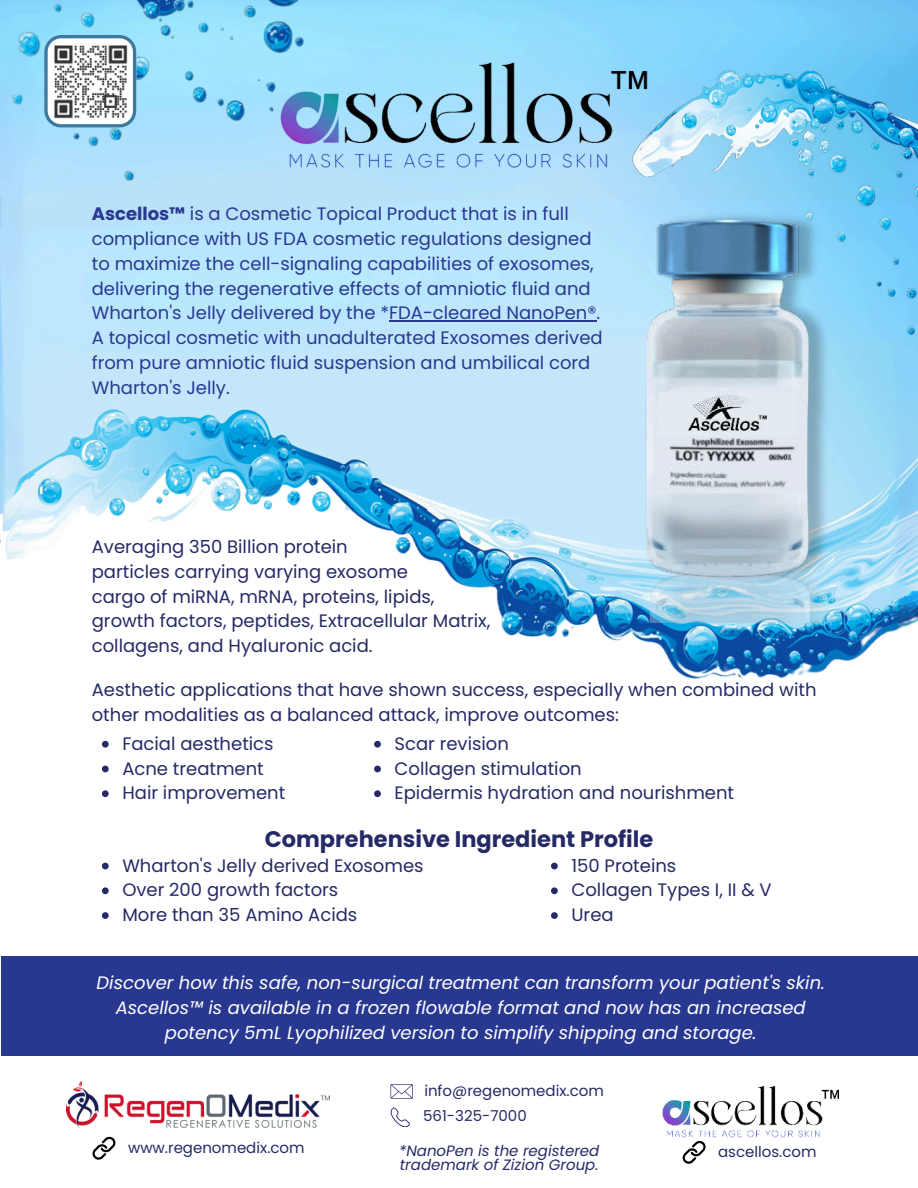
<style>
.page{position:relative;width:918px;height:1188px;background:#fff}
.page>*{position:absolute;margin:0;border:0;box-sizing:border-box;transform-origin:0 0}
.t1{font:700 22.5px "Poppins";color:#252a66}
.t2{font:18px/24.8px "Poppins";color:#252a66}
.t3{font:18px/24.8px "Poppins";color:#283890}
.t4{font:italic 18px/24.8px "Poppins";color:#fff;text-align:center}
.t5{font:15px/25.7px "Poppins";color:#252a66}
.t6{font:italic 15px/14.7px "Poppins";color:#252a66}
.s1{font-weight:700}
</style>
<div class="page">
<div style="left:1px;top:956px;width:917px;height:100px;background:#283890"></div>
<svg style="left:390px;top:1084px;width:23px;height:15px"></svg>
<svg style="left:391px;top:1107px;width:19px;height:20px"></svg>
<img style="left:0;top:473px;width:918px;height:206px">
<img style="left:461px;top:0;width:457px;height:570px">
<img style="left:27px;top:307px;width:318px;height:166px">
<img style="left:0;top:307px;width:27px;height:207px">
<img style="left:345px;top:307px;width:131px;height:202px">
<img style="left:550px;top:54px;width:46px;height:122px">
<img style="left:67px;top:1082px;width:263px;height:46px">
<svg style="left:92px;top:1136px;width:24px;height:24px"></svg>
<img style="left:662px;top:1085px;width:177px;height:53px">
<svg style="left:682px;top:1140px;width:24px;height:24px"></svg>
<img style="left:612px;top:552px;width:19px;height:70px">
<img style="left:631px;top:341px;width:225px;height:308px">
<div style="left:658px;top:393px;width:138px;height:43px;background:#e3eaf0"></div>
<img style="left:686px;top:392px;width:83px;height:39px">
<img style="left:0;top:0;width:550px;height:307px">
<svg style="left:44px;top:35px;width:92px;height:92px"></svg>
<img style="left:52px;top:43px;width:77px;height:77px">
<hr style="left:389px;top:320px;width:208px;height:2px;background:#283890">
<img style="left:596px;top:0;width:322px;height:341px">
<svg style="left:102px;top:863px;width:7px;height:6px"></svg>
<svg style="left:102px;top:887px;width:7px;height:7px"></svg>
<svg style="left:102px;top:912px;width:7px;height:7px"></svg>
<svg style="left:551px;top:863px;width:7px;height:6px"></svg>
<svg style="left:551px;top:887px;width:7px;height:7px"></svg>
<svg style="left:551px;top:912px;width:7px;height:7px"></svg>
<svg style="left:102px;top:741px;width:7px;height:7px"></svg>
<svg style="left:102px;top:766px;width:7px;height:6px"></svg>
<svg style="left:102px;top:790px;width:7px;height:7px"></svg>
<svg style="left:374px;top:741px;width:7px;height:7px"></svg>
<svg style="left:374px;top:766px;width:7px;height:6px"></svg>
<svg style="left:374px;top:790px;width:7px;height:7px"></svg>
<p class="t3" style="left:92px;top:202px;width:512px"><span class="s1">Ascellos™</span> is a Cosmetic Topical Product that is in full compliance with US FDA cosmetic regulations designed to maximize the cell-signaling capabilities of exosomes, delivering the regenerative effects of amniotic fluid and Wharton's Jelly delivered by the *FDA-cleared NanoPen®.<br>A topical cosmetic with unadulterated Exosomes derived from pure amniotic fluid suspension and umbilical cord Wharton's Jelly.</p>
<p class="t2" style="left:92px;top:535px;width:400px">Averaging 350 Billion protein<br>particles carrying varying exosome<br>cargo of miRNA, mRNA, proteins, lipids, growth factors, peptides, Extracellular Matrix, collagens, and Hyaluronic acid.</p>
<p class="t2" style="left:92px;top:677px;width:726px">Aesthetic applications that have shown success, especially when combined with other modalities as a balanced attack, improve outcomes:</p>
<p class="t2" style="left:122px;top:731px;width:164px">Facial aesthetics<br>Acne treatment<br>Hair improvement</p>
<p class="t2" style="left:395px;top:731px;width:341px">Scar revision<br>Collagen stimulation<br>Epidermis hydration and nourishment</p>
<p class="t1" style="left:265px;top:826px;width:390px">Comprehensive Ingredient Profile</p>
<p class="t2" style="left:122px;top:853px;width:303px">Wharton's Jelly derived Exosomes<br>Over 200 growth factors<br>More than 35 Amino Acids</p>
<p class="t2" style="left:571px;top:853px;width:202px">150 Proteins<br>Collagen Types I, II &amp; V<br>Urea</p>
<p class="t4" style="left:97px;top:971px;width:730px">Discover how this safe, non-surgical treatment can transform your patient's skin.<br>Ascellos™ is available in a frozen flowable format and now has an increased potency 5mL Lyophilized version to simplify shipping and storage.</p>
<p class="t5" style="left:423px;top:1078px;width:182px">info@regenomedix.com<br>561-325-7000</p>
<p class="t5" style="left:128px;top:1135px;width:178px">www.regenomedix.com</p>
<p class="t5" style="left:718px;top:1139px;width:100px">ascellos.com</p>
<p class="t6" style="left:399px;top:1143px;width:202px">*NanoPen is the registered trademark of Zizion Group.</p>
</div>
